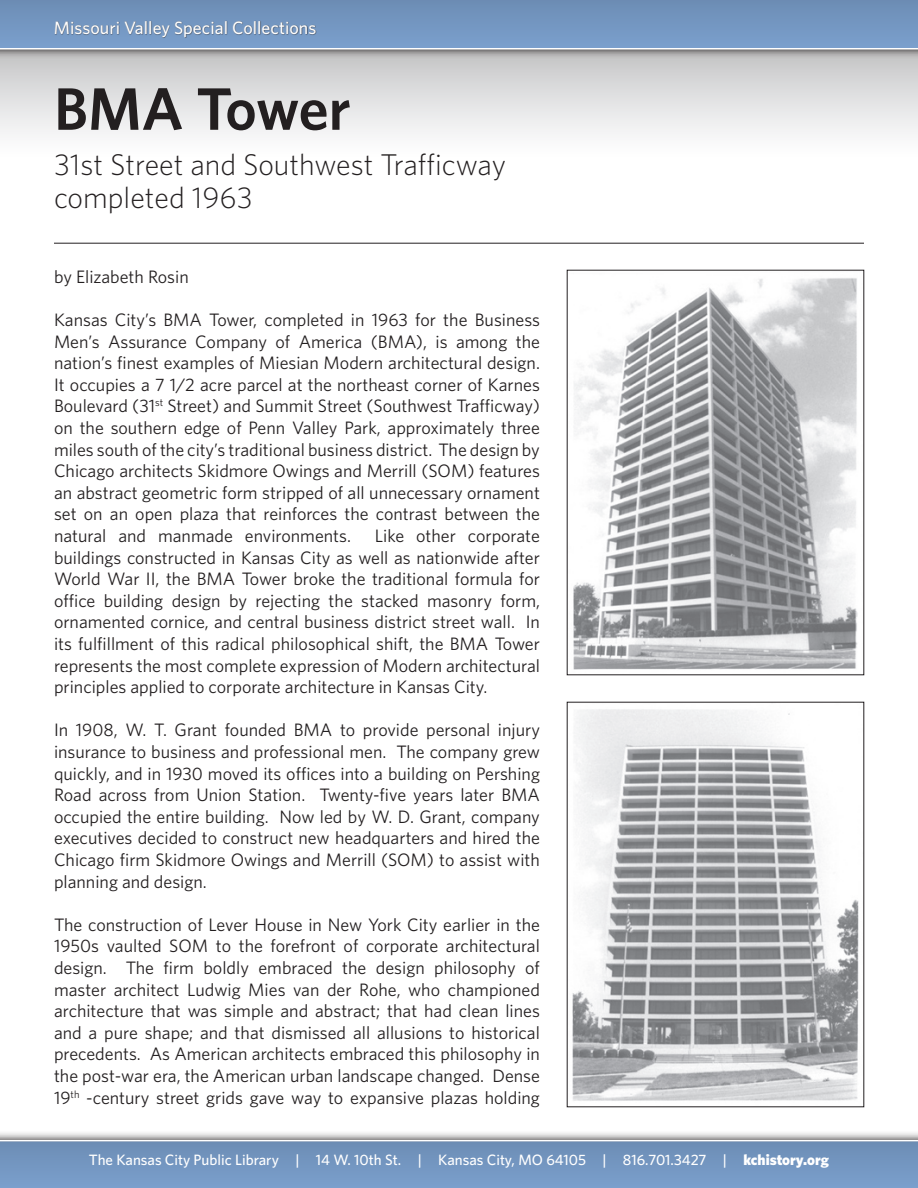
<style>
.page{position:relative;width:918px;height:1188px;background:#fff}
.page>*{position:absolute;margin:0;border:0;box-sizing:border-box;transform-origin:0 0}
.t1{font:600 60px "Whitney";letter-spacing:-.005em;color:#231f20}
.t2{font:300 30px "Whitney";color:#231f20}
.t3{font:18px/21.6px "Whitney";color:#231f20;text-align:justify}
.t4{font:500 18px "Whitney";color:#fff}
.t5{font:500 15px "Whitney";color:#fff}
.s1{font-weight:900}
</style>
<div class="page">
<div style="left:0;top:50px;width:918px;height:108px;background:linear-gradient(to bottom,#c5c5c6,#fff)"></div>
<div style="left:0;top:0;width:918px;height:60px;background:#231f20;opacity:.75"></div>
<div style="left:0;top:0;width:918px;height:48px;background:linear-gradient(to bottom,#6c8db4,#7b9fcc)"></div>
<div style="left:52px;top:16px;width:544px;height:42px;background:#231f20;opacity:.75"></div>
<div style="left:0;top:1130px;width:918px;height:58px;background:#231f20;opacity:.75"></div>
<svg style="left:0;top:1140px;width:918px;height:2px"></svg>
<div style="left:0;top:1142px;width:918px;height:46px;background:#7396c1"></div>
<hr style="left:54px;top:243px;width:810px;height:1px;background:#231f20">
<img style="left:573px;top:278px;width:285px;height:392px">
<img style="left:572px;top:709px;width:287px;height:392px">
<p class="t4" style="left:54px;top:17px;width:264px">Missouri Valley Special Collections</p>
<p class="t1" style="left:54px;top:73px;width:298px">BMA Tower</p>
<p class="t2" style="left:54px;top:147px;width:454px">31st Street and Southwest Trafficway</p>
<p class="t2" style="left:54px;top:180px;width:200px">completed 1963</p>
<p class="t3" style="left:54px;top:265px;width:136px">by Elizabeth Rosin</p>
<p class="t3" style="left:54px;top:309px;width:488px">Kansas City’s BMA Tower, completed in 1963 for the Business Men’s Assurance Company of America (BMA), is among the nation’s finest examples of Miesian Modern architectural design.<br>It occupies a 7 1/2 acre parcel at the northeast corner of Karnes Boulevard (31<sup>st</sup> Street) and Summit Street (Southwest Trafficway) on the southern edge of Penn Valley Park, approximately three miles south of the city’s traditional business district. The design by Chicago architects Skidmore Owings and Merrill (SOM) features an abstract geometric form stripped of all unnecessary ornament set on an open plaza that reinforces the contrast between the natural and manmade environments.</p>
<p class="t3" style="left:54px;top:525px;width:488px;text-indent:321px">Like other corporate buildings constructed in Kansas City as well as nationwide after World War II, the BMA Tower broke the traditional formula for office building design by rejecting the stacked masonry form, ornamented cornice, and central business district street wall. In its fulfillment of this radical philosophical shift, the BMA Tower represents the most complete expression of Modern architectural principles applied to corporate architecture in Kansas City.</p>
<p class="t3" style="left:54px;top:719px;width:488px">In 1908, W. T. Grant founded BMA to provide personal injury insurance to business and professional men. The company grew quickly, and in 1930 moved its offices into a building on Pershing Road across from Union Station. Twenty-five years later BMA occupied the entire building. Now led by W. D. Grant, company executives decided to construct new headquarters and hired the Chicago firm Skidmore Owings and Merrill (SOM) to assist with planning and design.</p>
<p class="t3" style="left:54px;top:913px;width:488px">The construction of Lever House in New York City earlier in the 1950s vaulted SOM to the forefront of corporate architectural design. The firm boldly embraced the design philosophy of master architect Ludwig Mies van der Rohe, who championed architecture that was simple and abstract; that had clean lines and a pure shape; and that dismissed all allusions to historical precedents. As American architects embraced this philosophy in the post-war era, the American urban landscape changed. Dense 19<sup>th</sup> -century street grids gave way to expansive plazas holding</p>
<p class="t5" style="left:89px;top:1151px;width:742px">The Kansas City Public Library | 14 W. 10th St. | Kansas City, MO 64105 | 816.701.3427 | <span class="s1">kchistory.org</span></p>
</div>
